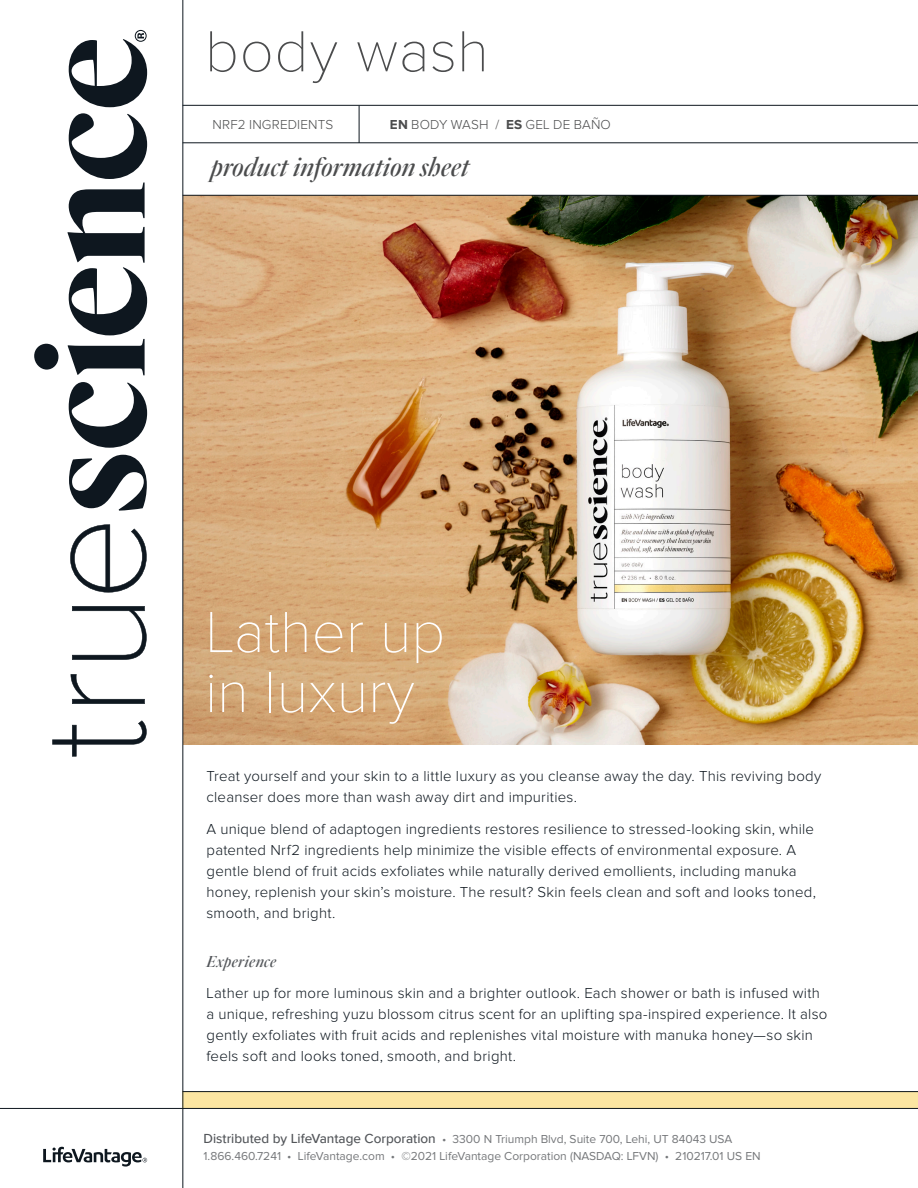
<style>
.page{position:relative;width:918px;height:1188px;background:#fff}
.page>*{position:absolute;margin:0;border:0;box-sizing:border-box;transform-origin:0 0}
.t1{font:100 60px/60px "Proxima Nova T";color:#fff}
.t2{font:100 60px "Proxima Nova T";letter-spacing:.01em;color:#4b4c4d}
.t3{font:italic 500 27px "Quarto";letter-spacing:.01em;color:#4b4c4d}
.Body_Main{font:italic 500 16.5px "Quarto";letter-spacing:.025em;color:#53565a}
.Body_Main-2{font:300 15px/21px "Proxima Nova";letter-spacing:.015em;color:#0e171f}
.t4{font:300 13.5px "Proxima Nova";letter-spacing:.015em;color:#4b4c4d}
.t5{font:12px/16.5px "Proxima Nova";color:#76787b}
.s1{font-weight:700}
.s2{font-weight:500;font-size:13.5px;color:#53565a}
</style>
<div class="page">
<img style="left:184px;top:196px;width:734px;height:548px">
<div style="left:183px;top:1091px;width:735px;height:17px;background:#fce6a2"></div>
<hr style="left:0;top:1108px;width:918px;height:1px;background:#0e171f">
<svg style="left:43px;top:1147px;width:104px;height:20px"></svg>
<hr style="left:183px;top:1091px;width:735px;height:1px;background:#0e171f">
<hr style="left:183px;top:0;width:1px;height:1188px;background:#0e171f">
<svg style="left:69px;top:455px;width:78px;height:56px"></svg>
<svg style="left:69px;top:382px;width:78px;height:66px"></svg>
<svg style="left:34px;top:113px;width:113px;height:262px"></svg>
<svg style="left:52px;top:720px;width:95px;height:37px"></svg>
<svg style="left:71px;top:674px;width:74px;height:30px"></svg>
<svg style="left:72px;top:606px;width:75px;height:54px"></svg>
<svg style="left:70px;top:524px;width:77px;height:69px"></svg>
<svg style="left:69px;top:30px;width:78px;height:77px"></svg>
<hr style="left:183px;top:143px;width:735px;height:1px;background:#0e171f">
<hr style="left:183px;top:105px;width:735px;height:1px;background:#0e171f">
<hr style="left:183px;top:195px;width:735px;height:1px;background:#0e171f">
<hr style="left:359px;top:106px;width:1px;height:37px;background:#0e171f">
<h1 class="t2" style="left:205px;top:17px;width:285px">body wash</h1>
<p class="t4" style="left:213px;top:119px;width:122px">NRF2 INGREDIENTS</p>
<p class="t4" style="left:390px;top:119px;width:222px"><span class="s1">EN</span> BODY WASH / <span class="s1">ES</span> GEL DE BAÑO</p>
<h2 class="t3" style="left:211px;top:151px;width:260px">product information sheet</h2>
<p class="t1" style="left:205px;top:603px;width:242px">Lather up in luxury</p>
<p class="Body_Main-2" style="left:207px;top:766px;width:616px">Treat yourself and your skin to a little luxury as you cleanse away the day. This reviving body cleanser does more than wash away dirt and impurities.</p>
<p class="Body_Main-2" style="left:207px;top:819px;width:611px">A unique blend of adaptogen ingredients restores resilience to stressed-looking skin, while patented Nrf2 ingredients help minimize the visible effects of environmental exposure. A gentle blend of fruit acids exfoliates while naturally derived emollients, including manuka honey, replenish your skin’s moisture. The result? Skin feels clean and soft and looks toned, smooth, and bright.</p>
<p class="Body_Main" style="left:207px;top:951px;width:71px">Experience</p>
<p class="Body_Main-2" style="left:207px;top:983px;width:622px">Lather up for more luminous skin and a brighter outlook. Each shower or bath is infused with a unique, refreshing yuzu blossom citrus scent for an uplifting spa-inspired experience. It also gently exfoliates with fruit acids and replenishes vital moisture with manuka honey—so skin feels soft and looks toned, smooth, and bright.</p>
<p class="t5" style="left:204px;top:1132px;width:559px"><span class="s2">Distributed by LifeVantage Corporation</span> • 3300 N Triumph Blvd, Suite 700, Lehi, UT 84043 USA<br>1.866.460.7241 • LifeVantage.com • ©2021 LifeVantage Corporation (NASDAQ: LFVN) • 210217.01 US EN</p>
</div>
